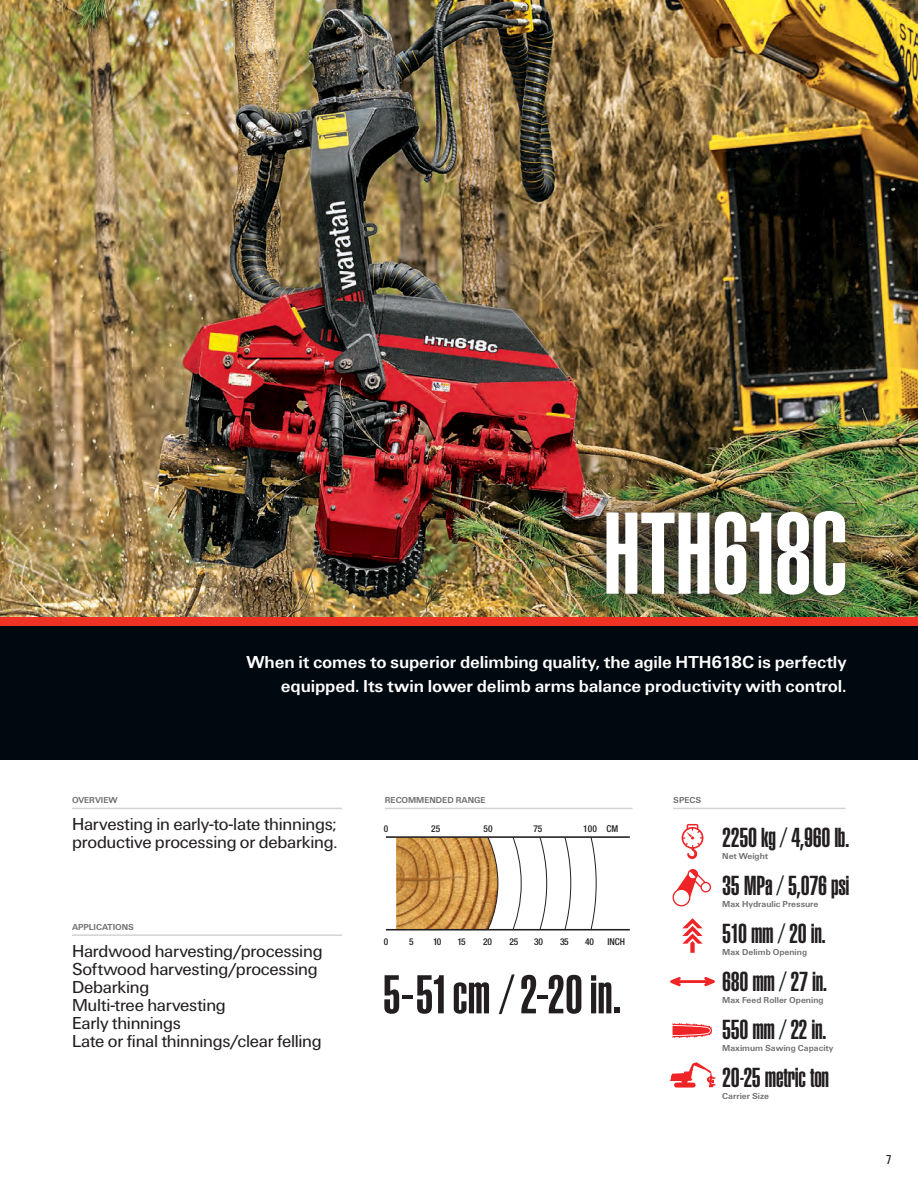
<style>
.page{position:relative;width:918px;height:1188px;background:#fff}
.page>*{position:absolute;margin:0;border:0;box-sizing:border-box;transform-origin:0 0}
.t1{font:900 extra-condensed 114px "Helvetica";letter-spacing:-.015em;color:#fff}
.t2{font:900 extra-condensed 53.55px "Helvetica";color:#231f20}
.t3{font:900 extra-condensed 27px "Helvetica";letter-spacing:-.01em;color:#231f20}
.t4{font:18px/18px "Univers U55";letter-spacing:-.015em;color:#231f20}
.t5{font:18px/24px "Univers U65";letter-spacing:-.01em;color:#fff;text-align:right}
.t6{font:13.5px "Univers U57";color:#231f20}
.t7{font:500 condensed 9.45px "Helvetica Neue LT Std";color:#231f20}
.Fast_Facts{font:9px "Univers U65";color:#6d6f71}
</style>
<div class="page">
<div style="left:0;top:626px;width:918px;height:134px;background:#000810"></div>
<div style="left:0;top:617px;width:918px;height:9px;background:#ee3224"></div>
<hr style="left:385px;top:808px;width:248px;height:1px;background:#d1d3d4">
<hr style="left:673px;top:808px;width:173px;height:1px;background:#d1d3d4">
<hr style="left:72px;top:808px;width:270px;height:1px;background:#d1d3d4">
<hr style="left:72px;top:934px;width:270px;height:2px;background:#d1d3d4">
<hr style="left:386px;top:929px;width:244px;height:2px;background:#231f20">
<hr style="left:386px;top:836px;width:244px;height:2px;background:#231f20">
<svg style="left:396px;top:837px;width:201px;height:92px"></svg>
<svg style="left:682px;top:824px;width:21px;height:35px"></svg>
<svg style="left:670px;top:977px;width:45px;height:9px"></svg>
<svg style="left:682px;top:918px;width:21px;height:35px"></svg>
<svg style="left:670px;top:1062px;width:45px;height:26px"></svg>
<svg style="left:673px;top:869px;width:38px;height:37px"></svg>
<svg style="left:673px;top:1023px;width:39px;height:15px"></svg>
<img style="left:0;top:0;width:918px;height:616px">
<img style="left:578px;top:484px;width:295px;height:133px">
<p class="t1" style="left:603px;top:488px;width:247px">HTH618C</p>
<p class="t5" style="left:246px;top:651px;width:602px">When it comes to superior delimbing quality, the agile HTH618C is perfectly equipped. Its twin lower delimb arms balance productivity with control.</p>
<p class="Fast_Facts" style="left:72px;top:794px;width:47px">OVERVIEW</p>
<p class="t4" style="left:72px;top:817px;width:267px">Harvesting in early-to-late thinnings; productive processing or debarking.</p>
<p class="Fast_Facts" style="left:72px;top:921px;width:64px">APPLICATIONS</p>
<p class="t4" style="left:72px;top:944px;width:252px">Hardwood harvesting/processing</p>
<p class="t4" style="left:72px;top:962px;width:247px">Softwood harvesting/processing</p>
<p class="t4" style="left:72px;top:980px;width:79px">Debarking</p>
<p class="t4" style="left:72px;top:998px;width:155px">Multi-tree harvesting</p>
<p class="t4" style="left:72px;top:1016px;width:110px">Early thinnings</p>
<p class="t4" style="left:72px;top:1034px;width:251px">Late or final thinnings/clear felling</p>
<p class="Fast_Facts" style="left:385px;top:794px;width:102px">RECOMMENDED RANGE</p>
<p class="Fast_Facts" style="left:673px;top:794px;width:30px">SPECS</p>
<p class="t7" style="left:384px;top:823px;width:6px">0</p>
<p class="t7" style="left:431px;top:823px;width:11px">25</p>
<p class="t7" style="left:483px;top:823px;width:11px">50</p>
<p class="t7" style="left:533px;top:823px;width:11px">75</p>
<p class="t7" style="left:583px;top:823px;width:37px">100 CM</p>
<p class="t7" style="left:384px;top:936px;width:6px">0</p>
<p class="t7" style="left:409px;top:936px;width:6px">5</p>
<p class="t7" style="left:433px;top:936px;width:10px">10</p>
<p class="t7" style="left:458px;top:936px;width:10px">15</p>
<p class="t7" style="left:483px;top:936px;width:11px">20</p>
<p class="t7" style="left:509px;top:936px;width:10px">25</p>
<p class="t7" style="left:534px;top:936px;width:10px">30</p>
<p class="t7" style="left:560px;top:936px;width:10px">35</p>
<p class="t7" style="left:585px;top:936px;width:10px">40</p>
<p class="t7" style="left:607px;top:936px;width:19px">INCH</p>
<p class="t2" style="left:383px;top:964px;width:240px">5-51 cm / 2-20 in.</p>
<p class="t3" style="left:722px;top:822px;width:129px">2250 kg / 4,960 lb.</p>
<p class="Fast_Facts" style="left:722px;top:850px;width:47px">Net Weight</p>
<p class="t3" style="left:722px;top:870px;width:129px">35 MPa / 5,076 psi</p>
<p class="Fast_Facts" style="left:722px;top:898px;width:98px">Max Hydraulic Pressure</p>
<p class="t3" style="left:722px;top:918px;width:105px">510 mm / 20 in.</p>
<p class="Fast_Facts" style="left:722px;top:946px;width:86px">Max Delimb Opening</p>
<p class="t3" style="left:722px;top:966px;width:107px">680 mm / 27 in.</p>
<p class="Fast_Facts" style="left:722px;top:994px;width:103px">Max Feed Roller Opening</p>
<p class="t3" style="left:722px;top:1014px;width:106px">550 mm / 22 in.</p>
<p class="Fast_Facts" style="left:722px;top:1042px;width:113px">Maximum Sawing Capacity</p>
<p class="t3" style="left:722px;top:1062px;width:108px">20-25 metric ton</p>
<p class="Fast_Facts" style="left:722px;top:1090px;width:48px">Carrier Size</p>
<p class="t6" style="left:886px;top:1150px;width:8px">7</p>
</div>
